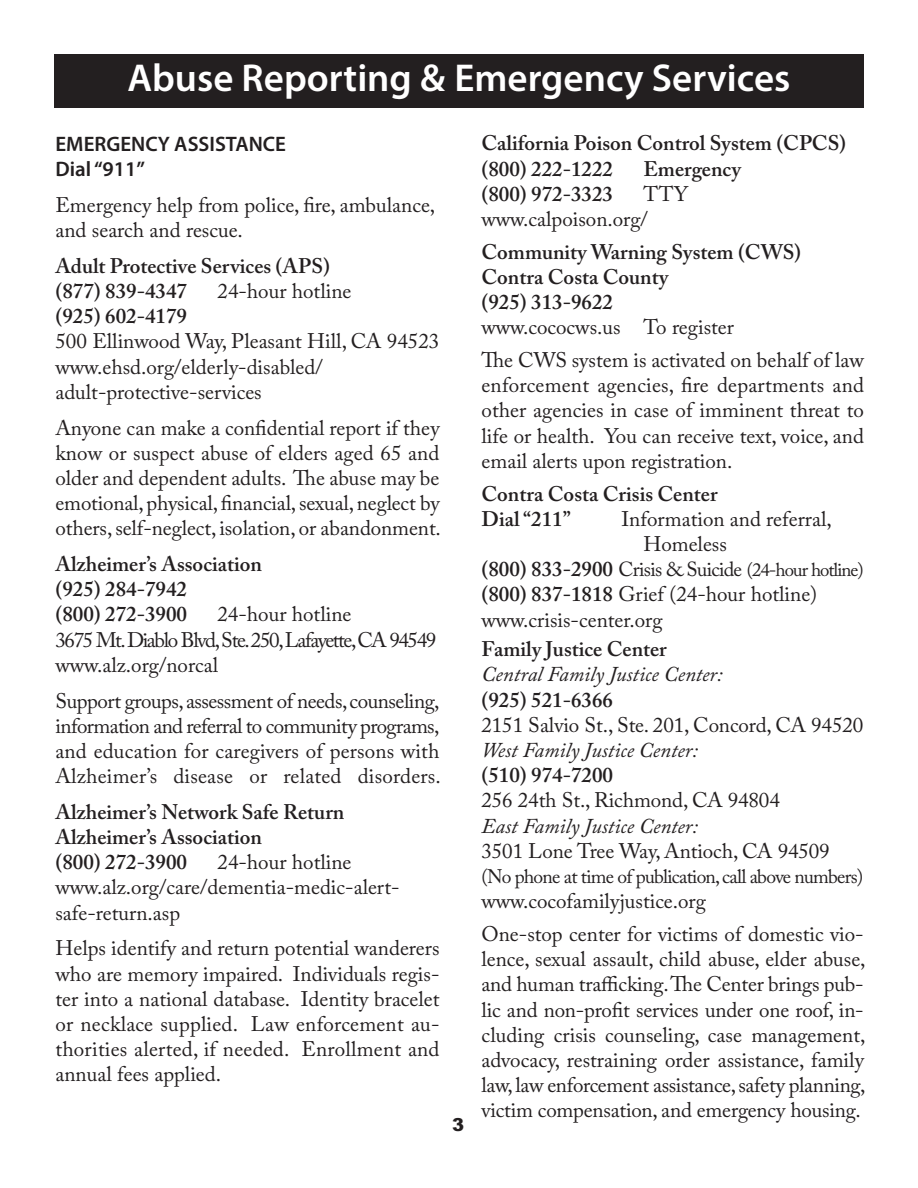
<style>
.page{position:relative;width:918px;height:1188px;background:#fff}
.page>*{position:absolute;margin:0;border:0;box-sizing:border-box;transform-origin:0 0}
.t1{font:600 39px "Myriad Pro";color:#fff}
.t2{font:21px/25.2px "Adobe Caslon Pro";color:#231f20}
.t3{font:600 21px/25.2px "Adobe Caslon Pro";color:#231f20}
.t4{font:21px/25.2px "Adobe Caslon Pro";letter-spacing:-.065em;color:#231f20}
.t5{font:italic 21px "Adobe Caslon Pro";color:#231f20}
.t6{font:600 21px/25.5px "Myriad Pro";color:#231f20}
.t7{font:19.5px "Adobe Caslon Pro";letter-spacing:-.04em;color:#231f20}
.t8{font:18.75px "Adobe Caslon Pro";letter-spacing:-.05em;color:#231f20}
.t9{font:900 18px "Arial";color:#231f20}
.s1{font-weight:600;font-size:21px}
.s2{font-size:20.25px}
.s3{font-weight:600}
</style>
<div class="page">
<div style="left:54px;top:54px;width:810px;height:54px;background:#231f20"></div>
<h1 class="t1" style="left:128px;top:63px;width:664px">Abuse Reporting &amp; Emergency Services</h1>
<p class="t3" style="left:481px;top:133px;width:366px">California Poison Control System (CPCS) (800) 222-1222</p>
<p class="t6" style="left:55px;top:133px;width:232px">EMERGENCY ASSISTANCE<br>Dial “911”</p>
<p class="t2" style="left:55px;top:195px;width:381px">Emergency help from police, fire, ambulance, and search and rescue.</p>
<p class="t3" style="left:55px;top:256px;width:276px">Adult Protective Services (APS) (877) 839-4347</p>
<p class="t3" style="left:643px;top:158px;width:99px">Emergency</p>
<p class="t3" style="left:481px;top:184px;width:133px">(800) 972-3323</p>
<p class="t2" style="left:481px;top:184px;width:208px;text-indent:162px">TTY www.calpoison.org/</p>
<p class="t3" style="left:481px;top:242px;width:321px">Community Warning System (CWS)<br>Contra Costa County<br>(925) 313-9622</p>
<p class="t2" style="left:481px;top:313px;width:384px;line-height:32.7px">www.cococws.us To register<br>The CWS system is activated on behalf of law</p>
<p class="t2" style="left:481px;top:375px;width:384px;text-align:justify">enforcement agencies, fire departments and other agencies in case of imminent threat to life or health. You can receive text, voice, and email alerts upon registration.</p>
<p class="t3" style="left:481px;top:483px;width:238px">Contra Costa Crisis Center<br>Dial “211”</p>
<p class="t2" style="left:218px;top:281px;width:135px">24-hour hotline</p>
<p class="t3" style="left:55px;top:306px;width:133px">(925) 602-4179</p>
<p class="t2" style="left:55px;top:331px;width:385px">500 Ellinwood Way, Pleasant Hill, CA 94523 www.ehsd.org/elderly-disabled/ adult-protective-services</p>
<p class="t2" style="left:55px;top:417px;width:387px;text-align:justify">Anyone can make a confidential report if they know or suspect abuse of elders aged 65 and older and dependent adults. The abuse may be emotional, physical, financial,sexual, neglect by others,self-neglect, isolation, or abandonment.</p>
<p class="t3" style="left:55px;top:554px;width:208px">Alzheimer’s Association (925) 284-7942<br>(800) 272-3900</p>
<p class="t2" style="left:643px;top:509px;width:190px;text-indent:-22px">Information and referral,<br>Homeless</p>
<p class="t8" style="left:481px;top:563px;width:384px"><span class="s1">(800) 833-2900</span> <span class="s2">Crisis &amp; Suicide</span> (24-hour hotline)</p>
<p class="t2" style="left:481px;top:584px;width:337px"><span class="s3">(800) 837-1818</span> Grief (24-hour hotline) www.crisis-center.org</p>
<p class="t3" style="left:481px;top:639px;width:187px">Family Justice Center</p>
<p class="t5" style="left:481px;top:667px;width:243px">Central Family Justice Center:</p>
<p class="t3" style="left:481px;top:689px;width:133px">(925) 521-6366</p>
<p class="t2" style="left:481px;top:715px;width:383px">2151 Salvio St., Ste. 201, Concord, CA 94520</p>
<p class="t5" style="left:481px;top:743px;width:218px">West Family Justice Center:</p>
<p class="t3" style="left:481px;top:765px;width:133px">(510) 974-7200</p>
<p class="t2" style="left:481px;top:790px;width:300px">256 24th St., Richmond, CA 94804</p>
<p class="t5" style="left:481px;top:819px;width:218px">East Family Justice Center:</p>
<p class="t2" style="left:481px;top:841px;width:350px">3501 Lone Tree Way, Antioch, CA 94509</p>
<p class="t7" style="left:481px;top:869px;width:383px">(No phone at time of publication, call above numbers)</p>
<p class="t2" style="left:481px;top:887px;width:384px;line-height:32.7px">www.cocofamilyjustice.org<br>One-stop center for victims of domestic vio-</p>
<p class="t2" style="left:481px;top:949px;width:385px;text-align:justify">lence, sexual assault, child abuse, elder abuse, and human trafficking.The Center brings pub&shy;lic and non-profit services under one roof, in&shy;cluding crisis counseling, case management, advocacy, restraining order assistance, family law,law enforcement assistance,safety planning, victim compensation, and emergency housing.</p>
<p class="t4" style="left:55px;top:604px;width:382px;text-indent:162px">24-hour hotline<br>3675 Mt.Diablo Blvd,Ste.250,Lafayette,CA 94549 www.alz.org/norcal</p>
<p class="t2" style="left:56px;top:690px;width:387px;text-align:justify">Support groups, assessment of needs, counseling, information and referral to community programs, and education for caregivers of persons with Alzheimer’s disease or related disorders.</p>
<p class="t3" style="left:56px;top:802px;width:291px">Alzheimer’s Network Safe Return<br>Alzheimer’s Association<br>(800) 272-3900</p>
<p class="t2" style="left:56px;top:852px;width:346px;text-indent:162px">24-hour hotline www.alz.org/care/dementia-medic-alert&shy;safe-return.asp</p>
<p class="t2" style="left:56px;top:938px;width:386px;text-align:justify">Helps identify and return potential wanderers who are memory impaired. Individuals regis&shy;ter into a national database. Identity bracelet or necklace supplied. Law enforcement au&shy;thorities alerted, if needed. Enrollment and annual fees applied.</p>
<p class="t9" style="left:452px;top:1115px;width:14px">3</p>
</div>
